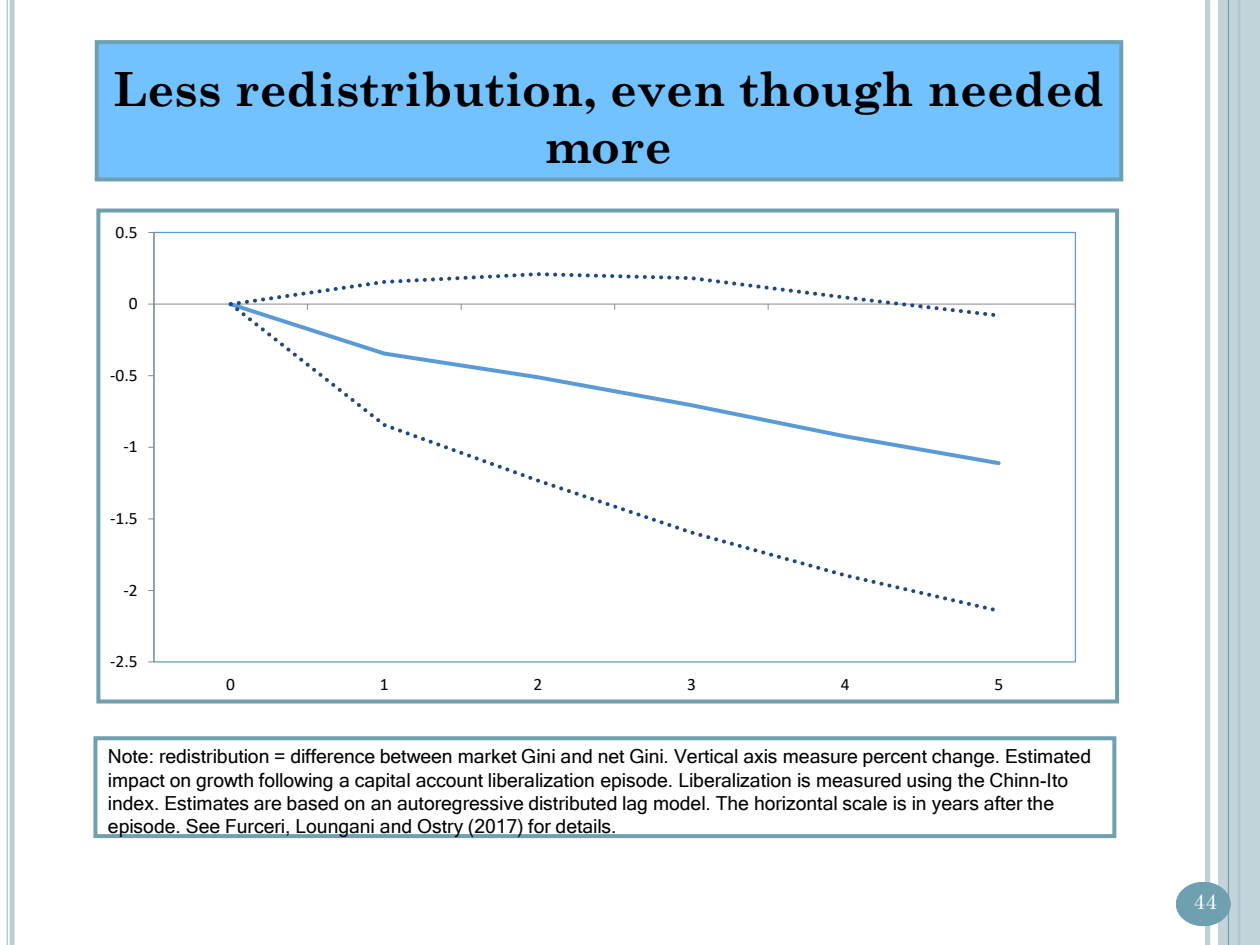
<style>
.page{position:relative;width:1260px;height:945px;background:#fff}
.page>*{position:absolute;margin:0;border:0;box-sizing:border-box;transform-origin:0 0}
.t1{font:700 47.25px/56.7px "Century Schoolbook";color:#000;text-align:center}
.t2{font:21px "Century Schoolbook";color:#fff}
.t3{font:19.43px "Microsoft Sans Serif";color:#000}
.t4{font:19.25px/23.1px "Microsoft Sans Serif";color:#000}
.t5{font:17.5px "Calibri";color:#000}
</style>
<div class="page">
<div style="left:1205px;top:0;width:5px;height:945px;background:#bacdd4"></div>
<hr style="left:10px;top:0;width:4px;height:945px;background:#bacdd4">
<hr style="left:7px;top:0;width:1px;height:945px;background:#bacdd4">
<div style="left:1218px;top:0;width:42px;height:945px;background:#bacdd4;opacity:.87"></div>
<hr style="left:1228px;top:0;width:1px;height:945px;background:#6ea0b0">
<div style="left:1176px;top:882px;width:55px;height:44px;background:#6ea0b0;border-radius:50%"></div>
<div style="left:97px;top:42px;width:1024px;height:137px;background:#71c2ff"></div>
<div style="left:95px;top:40px;width:1028px;height:141px;border:4px solid #6ea0b0"></div>
<hr style="left:154px;top:232px;width:1px;height:430px;background:#898989">
<hr style="left:154px;top:304px;width:921px;height:1px;background:#898989">
<svg style="left:148px;top:304px;width:7px;height:6px"></svg>
<svg style="left:254px;top:272px;width:619px;height:27px"></svg>
<svg style="left:225px;top:299px;width:778px;height:313px"></svg>
<div style="left:93px;top:736px;width:1023px;height:102px;border:4px solid #6ea0b0"></div>
<div style="left:96px;top:209px;width:1023px;height:495px;border:4px solid #6ea0b0"></div>
<h1 class="t1" style="left:113px;top:60px;width:993px">Less redistribution, even though needed more</h1>
<p class="t5" style="left:116px;top:224px;width:24px">0.5</p>
<p class="t5" style="left:129px;top:296px;width:10px">0</p>
<p class="t5" style="left:110px;top:368px;width:29px">-0.5</p>
<p class="t5" style="left:123px;top:439px;width:16px">-1</p>
<p class="t5" style="left:110px;top:511px;width:29px">-1.5</p>
<p class="t5" style="left:123px;top:582px;width:16px">-2</p>
<p class="t5" style="left:110px;top:654px;width:29px">-2.5</p>
<p class="t5" style="left:226px;top:677px;width:10px">0</p>
<p class="t5" style="left:380px;top:677px;width:10px">1</p>
<p class="t5" style="left:533px;top:677px;width:10px">2</p>
<p class="t5" style="left:687px;top:677px;width:10px">3</p>
<p class="t5" style="left:841px;top:677px;width:10px">4</p>
<p class="t5" style="left:994px;top:677px;width:10px">5</p>
<p class="t3" style="left:108px;top:746px;width:985px">Note: redistribution = difference between market Gini and net Gini. Vertical axis measure percent change. Estimated</p>
<p class="t4" style="left:108px;top:768px;width:962px">impact on growth following a capital account liberalization episode. Liberalization is measured using the Chinn-Ito index. Estimates are based on an autoregressive distributed lag model. The horizontal scale is in years after the episode. See Furceri, Loungani and Ostry (2017) for details.</p>
<p class="t2" style="left:1194px;top:888px;width:25px">44</p>
</div>
